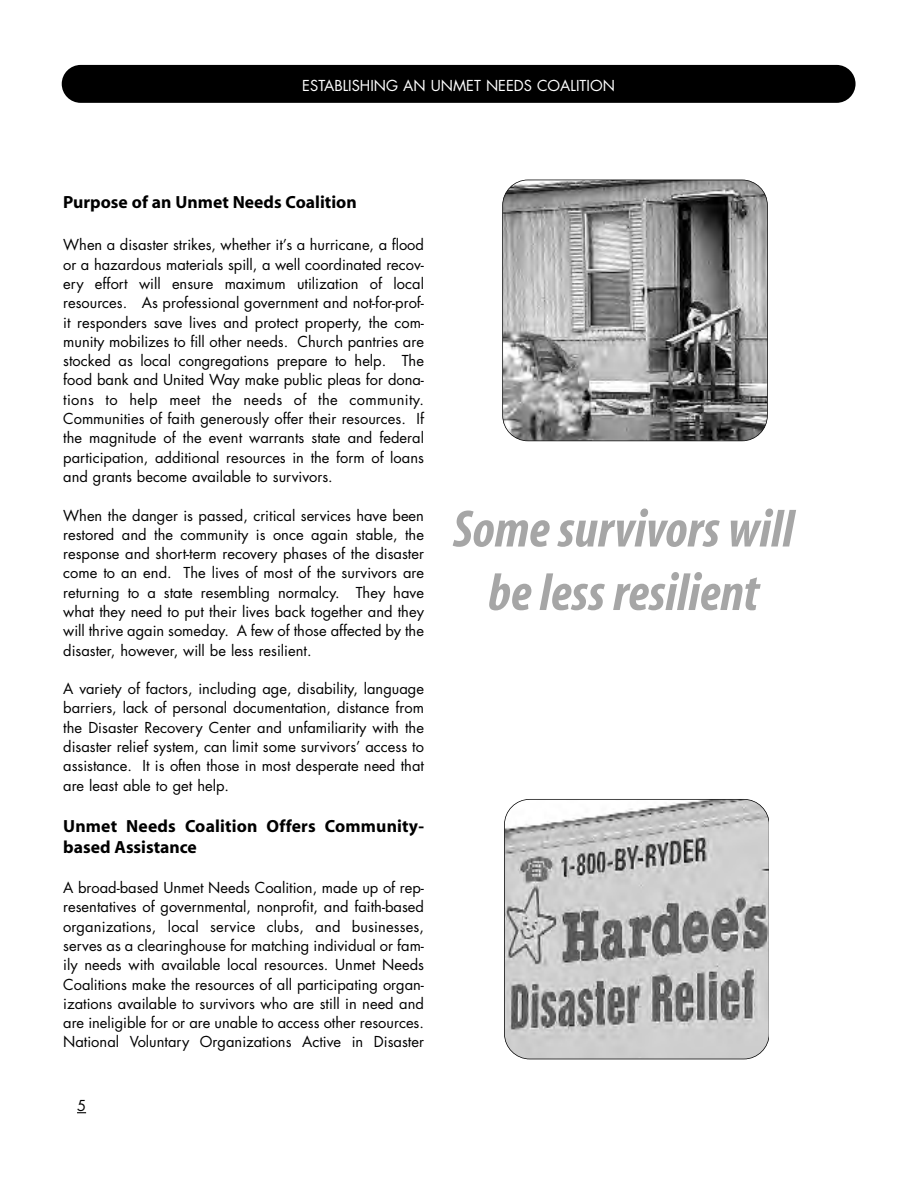
<style>
.page{position:relative;width:918px;height:1188px;background:#fff}
.page>*{position:absolute;margin:0;border:0;box-sizing:border-box;transform-origin:0 0}
.t1{font:italic 700 condensed 52.95px/63.4px "Myriad";color:#a6a6a6;text-align:center}
.t2{font:700 17.7px/21.1px "Myriad";color:#000}
.t3{font:14.7px/19.4px "Futura";color:#000;text-align:justify}
.t4{font:14.7px "Futura";color:#fff}
</style>
<div class="page">
<div style="left:62px;top:65px;width:794px;height:38px;background:#000;border-radius:19px"></div>
<img style="left:503px;top:180px;width:264px;height:261px;border-radius:25px">
<div style="left:502px;top:180px;width:266px;height:261px;border:1px solid #000;border-radius:26px"></div>
<img style="left:504px;top:799px;width:265px;height:260px;border-radius:25px">
<div style="left:504px;top:799px;width:266px;height:260px;border:1px solid #000;border-radius:26px"></div>
<p class="t4" style="left:302px;top:79px;width:314px">ESTABLISHING AN UNMET NEEDS COALITION</p>
<p class="t2" style="left:63px;top:193px;width:295px">Purpose of an Unmet Needs Coalition</p>
<p class="t3" style="left:63px;top:237px;width:362px">When a disaster strikes, whether it’s a hurricane, a flood or a hazardous materials spill, a well coordinated recov&shy;ery effort will ensure maximum utilization of local resources. As professional government and not-for-prof&shy;it responders save lives and protect property, the com&shy;munity mobilizes to fill other needs. Church pantries are stocked as local congregations prepare to help. The food bank and United Way make public pleas for dona&shy;tions to help meet the needs of the community.<br>Communities of faith generously offer their resources. If the magnitude of the event warrants state and federal participation, additional resources in the form of loans and grants become available to survivors.</p>
<p class="t3" style="left:63px;top:507px;width:362px">When the danger is passed, critical services have been restored and the community is once again stable, the response and short-term recovery phases of the disaster come to an end. The lives of most of the survivors are returning to a state resembling normalcy. They have what they need to put their lives back together and they will thrive again someday. A few of those affected by the disaster, however, will be less resilient.</p>
<p class="t3" style="left:63px;top:680px;width:362px">A variety of factors, including age, disability, language barriers, lack of personal documentation, distance from the Disaster Recovery Center and unfamiliarity with the disaster relief system, can limit some survivors’ access to assistance. It is often those in most desperate need that are least able to get help.</p>
<p class="t2" style="left:63px;top:817px;width:362px">Unmet Needs Coalition Offers Community&shy;based Assistance</p>
<p class="t3" style="left:63px;top:879px;width:362px">A broad-based Unmet Needs Coalition, made up of rep&shy;resentatives of governmental, nonprofit, and faith-based organizations, local service clubs, and businesses, serves as a clearinghouse for matching individual or fam&shy;ily needs with available local resources. Unmet Needs Coalitions make the resources of all participating organ&shy;izations available to survivors who are still in need and are ineligible for or are unable to access other resources.<br>National Voluntary Organizations Active in Disaster</p>
<p class="t3" style="left:77px;top:1097px;width:11px">5</p>
<h1 class="t1" style="left:453px;top:502px;width:343px">Some survivors will be less resilient</h1>
</div>
